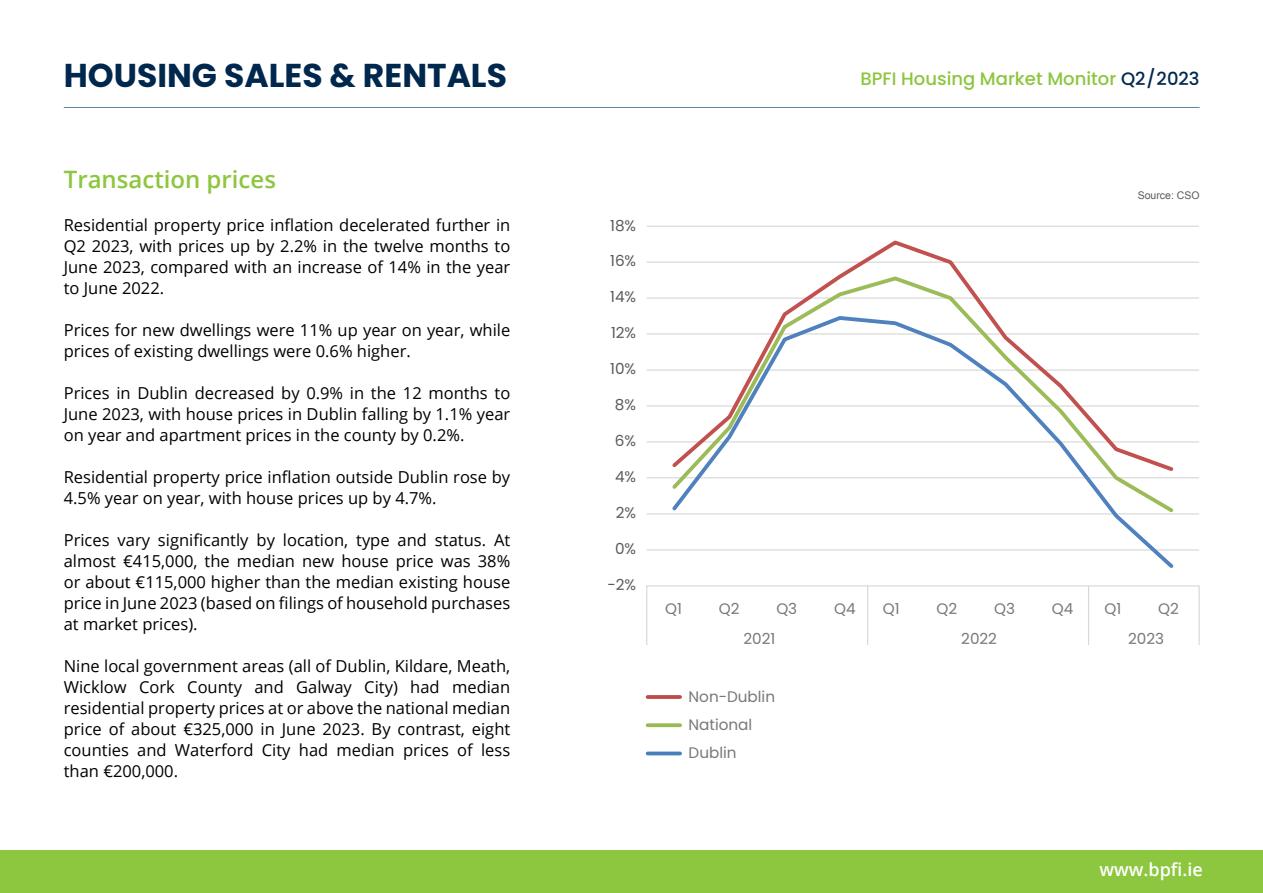
<style>
.page{position:relative;width:1263px;height:893px;background:#fff}
.page>*{position:absolute;margin:0;border:0;box-sizing:border-box;transform-origin:0 0}
.t1{font:700 33px "Poppins";color:#00274d}
.t2{font:600 24px "Open Sans";color:#8dc63f}
.t3{font:500 18px "Poppins";color:#8dc63f}
.t4{font:600 18px "Open Sans";color:#fff}
.t5{font:16.5px/21px "Open Sans";color:#000;text-align:justify}
.t6{font:15.15px/29.5px "Poppins";color:#77787b}
.t7{font:15.15px "Poppins";letter-spacing:.005em;color:#595a5a}
.t8{font:10.5px "Arial";color:#595959}
.s1{color:#00274d}
</style>
<div class="page">
<div style="left:0;top:850px;width:1263px;height:43px;background:#8dc63f"></div>
<hr style="left:64px;top:107px;width:1135px;height:1px;background:#5d87a1">
<hr style="left:647px;top:585px;width:552px;height:1px;background:#dad9d9">
<hr style="left:647px;top:513px;width:552px;height:1px;background:#dad9d9">
<hr style="left:647px;top:477px;width:552px;height:1px;background:#dad9d9">
<hr style="left:647px;top:441px;width:552px;height:1px;background:#dad9d9">
<hr style="left:647px;top:405px;width:552px;height:2px;background:#dad9d9">
<hr style="left:647px;top:369px;width:552px;height:2px;background:#dad9d9">
<hr style="left:647px;top:333px;width:552px;height:2px;background:#dad9d9">
<hr style="left:647px;top:297px;width:552px;height:2px;background:#dad9d9">
<hr style="left:647px;top:262px;width:552px;height:1px;background:#dad9d9">
<hr style="left:647px;top:226px;width:552px;height:1px;background:#dad9d9">
<hr style="left:647px;top:549px;width:552px;height:2px;background:#dad9d9">
<svg style="left:646px;top:586px;width:1px;height:29px"></svg>
<svg style="left:867px;top:586px;width:1px;height:29px"></svg>
<svg style="left:1088px;top:586px;width:1px;height:29px"></svg>
<hr style="left:1198px;top:586px;width:2px;height:29px;background:#dad9d9">
<hr style="left:646px;top:615px;width:1px;height:30px;background:#dad9d9">
<hr style="left:867px;top:615px;width:1px;height:30px;background:#dad9d9">
<hr style="left:1088px;top:615px;width:1px;height:30px;background:#dad9d9">
<hr style="left:1198px;top:615px;width:2px;height:30px;background:#dad9d9">
<svg style="left:669px;top:240px;width:507px;height:74px"></svg>
<svg style="left:669px;top:314px;width:508px;height:254px"></svg>
<svg style="left:648px;top:723px;width:32px;height:4px"></svg>
<hr style="left:648px;top:695px;width:32px;height:4px;background:#c15351">
<hr style="left:648px;top:752px;width:32px;height:3px;background:#497ebc">
<h1 class="t1" style="left:64px;top:56px;width:445px">HOUSING SALES &amp; RENTALS</h1>
<h2 class="t2" style="left:64px;top:163px;width:214px">Transaction prices</h2>
<p class="t5" style="left:64px;top:214px;width:448px">Residential property price inflation decelerated further in Q2 2023, with prices up by 2.2% in the twelve months to June 2023, compared with an increase of 14% in the year to June 2022.</p>
<p class="t5" style="left:64px;top:319px;width:448px">Prices for new dwellings were 11% up year on year, while prices of existing dwellings were 0.6% higher.</p>
<p class="t5" style="left:64px;top:382px;width:448px">Prices in Dublin decreased by 0.9% in the 12 months to June 2023, with house prices in Dublin falling by 1.1% year on year and apartment prices in the county by 0.2%.</p>
<p class="t5" style="left:64px;top:466px;width:448px">Residential property price inflation outside Dublin rose by<br>4.5% year on year, with house prices up by 4.7%.</p>
<p class="t5" style="left:64px;top:529px;width:448px">Prices vary significantly by location, type and status. At almost €415,000, the median new house price was 38% or about €115,000 higher than the median existing house price in June 2023 (based on filings of household purchases at market prices).</p>
<p class="t5" style="left:64px;top:655px;width:448px">Nine local government areas (all of Dublin, Kildare, Meath, Wicklow Cork County and Galway City) had median residential property prices at or above the national median price of about €325,000 in June 2023. By contrast, eight counties and Waterford City had median prices of less than €200,000.</p>
<p class="t3" style="left:860px;top:68px;width:341px">BPFI Housing Market Monitor <span class="s1">Q2/2023</span></p>
<p class="t7" style="left:610px;top:219px;width:27px">18%</p>
<p class="t7" style="left:610px;top:255px;width:28px">16%</p>
<p class="t7" style="left:610px;top:291px;width:27px">14%</p>
<p class="t7" style="left:611px;top:327px;width:27px">12%</p>
<p class="t7" style="left:610px;top:363px;width:27px">10%</p>
<p class="t7" style="left:615px;top:399px;width:23px">8%</p>
<p class="t7" style="left:615px;top:435px;width:23px">6%</p>
<p class="t7" style="left:615px;top:471px;width:23px">4%</p>
<p class="t7" style="left:616px;top:507px;width:22px">2%</p>
<p class="t7" style="left:615px;top:543px;width:23px">0%</p>
<p class="t7" style="left:607px;top:579px;width:30px">-2%</p>
<p class="t6" style="left:665px;top:595px;width:18px">Q1</p>
<p class="t6" style="left:719px;top:595px;width:22px">Q2</p>
<p class="t6" style="left:776px;top:595px;width:22px">Q3</p>
<p class="t6" style="left:834px;top:595px;width:23px">Q4</p>
<p class="t6" style="left:743px;top:625px;width:33px">2021</p>
<p class="t6" style="left:689px;top:682px;width:88px">Non-Dublin</p>
<p class="t6" style="left:689px;top:711px;width:65px">National</p>
<p class="t6" style="left:689px;top:739px;width:49px">Dublin</p>
<p class="t6" style="left:883px;top:595px;width:18px">Q1</p>
<p class="t6" style="left:936px;top:595px;width:22px">Q2</p>
<p class="t6" style="left:994px;top:595px;width:22px">Q3</p>
<p class="t6" style="left:1052px;top:595px;width:23px">Q4</p>
<p class="t6" style="left:961px;top:625px;width:37px">2022</p>
<p class="t8" style="left:1138px;top:189px;width:63px">Source: CSO</p>
<p class="t6" style="left:1104px;top:595px;width:18px">Q1</p>
<p class="t6" style="left:1128px;top:595px;width:52px;text-indent:30px">Q2<br>2023</p>
<p class="t4" style="left:1099px;top:857px;width:105px">www.bpfi.ie</p>
</div>
